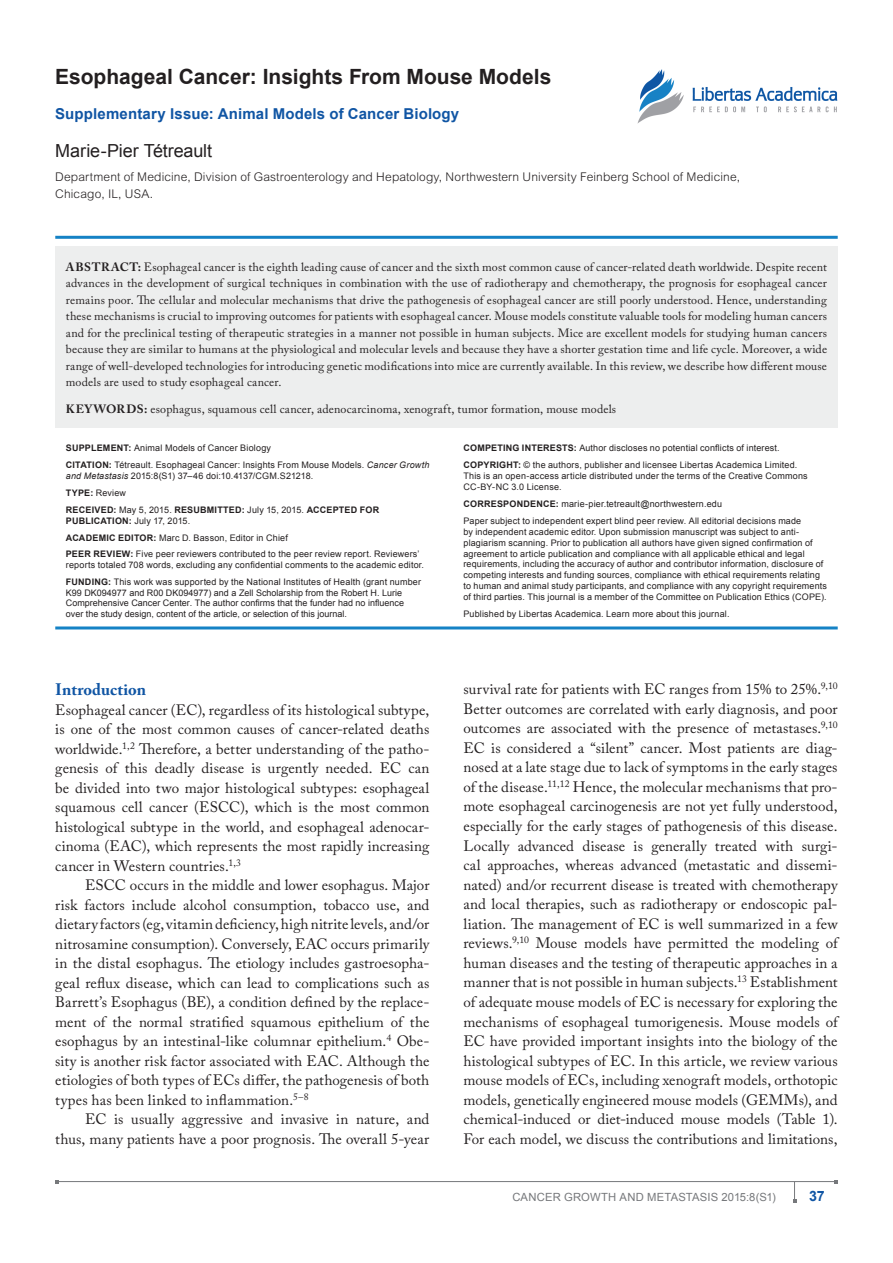
<style>
.page{position:relative;width:893px;height:1263px;background:#fff}
.page>*{position:absolute;margin:0;border:0;box-sizing:border-box;transform-origin:0 0}
.ArticleTitle{font:700 21px "Arial";color:#231f20}
.AuthorName{font:18px "Arial";letter-spacing:-.01em;color:#231f20}
.Heading1{font:700 16.5px "Adobe Caslon Pro";color:#1055a4}
.BodyText{font:15px/19.5px "Adobe Caslon Pro";letter-spacing:.005em;color:#231f20;text-align:justify}
.BodyText_First{font:15px/19.5px "Adobe Caslon Pro";letter-spacing:.005em;color:#231f20;text-align:justify}
.SupplemetTitle{font:700 15px "Arial";letter-spacing:.01em;color:#1055a4}
.RunningFooter-Folio{font:700 14.25px "Arial";color:#1055a4}
.t1{font:12px/16.5px "Adobe Caslon Pro";letter-spacing:.015em;color:#231f20;text-align:justify}
.AuthorAffiliation{font:300 12px/16.5px "Arial MT Std";letter-spacing:.01em;color:#231f20}
.RunningFooter{font:11.25px "Arial";letter-spacing:.015em;color:#76787b}
.t2{font:9px/10.8px "Arial";letter-spacing:.015em;color:#231f20}
.s1{font-weight:700}
.s2{font-style:italic}
</style>
<div class="page">
<hr style="left:57px;top:1181px;width:779px;height:1px;background:#76787b">
<svg style="left:793px;top:1182px;width:3px;height:20px"></svg>
<img style="left:637px;top:69px;width:201px;height:55px">
<hr style="left:55px;top:236px;width:783px;height:3px;background:#1582c5">
<hr style="left:55px;top:626px;width:783px;height:3px;background:#1582c5">
<div style="left:55px;top:247px;width:783px;height:181px;background:#edeeee"></div>
<p class="ArticleTitle" style="left:55px;top:63px;width:498px">Esophageal Cancer: Insights From Mouse Models</p>
<p class="SupplemetTitle" style="left:55px;top:104px;width:405px">Supplementary Issue: Animal Models of Cancer Biology</p>
<p class="AuthorName" style="left:55px;top:139px;width:158px">Marie-Pier Tétreault</p>
<p class="AuthorAffiliation" style="left:55px;top:169px;width:686px">Department of Medicine, Division of Gastroenterology and Hepatology, Northwestern University Feinberg School of Medicine,<br>Chicago, IL, USA.</p>
<p class="t1" style="left:66px;top:258px;width:763px"><span class="s1">ABSTRACT:</span> Esophageal cancer is the eighth leading cause of cancer and the sixth most common cause of cancer-related death worldwide. Despite recent advances in the development of surgical techniques in combination with the use of radiotherapy and chemotherapy, the prognosis for esophageal cancer remains poor. The cellular and molecular mechanisms that drive the pathogenesis of esophageal cancer are still poorly understood. Hence, understanding these mechanisms is crucial to improving outcomes for patients with esophageal cancer. Mouse models constitute valuable tools for modeling human cancers and for the preclinical testing of therapeutic strategies in a manner not possible in human subjects. Mice are excellent models for studying human cancers because they are similar to humans at the physiological and molecular levels and because they have a shorter gestation time and life cycle. Moreover, a wide range of well-developed technologies for introducing genetic modifications into mice are currently available. In this review, we describe how different mouse models are used to study esophageal cancer.</p>
<p class="t1" style="left:66px;top:401px;width:552px"><span class="s1">KEYWORDS:</span> esophagus, squamous cell cancer, adenocarcinoma, xenograft, tumor formation, mouse models</p>
<p class="t2" style="left:66px;top:440px;width:365px;line-height:17px"><span class="s1">SUPPLEMENT:</span> Animal Models of Cancer Biology<br><span class="s1">CITATION:</span> Tétreault. Esophageal Cancer: I nsights From Mouse Models. <span class="s2">Cancer Growth</span></p>
<p class="t2" style="left:66px;top:467px;width:315px;line-height:17px"><span class="s2">and Metastasis</span> 2015:8(S1) 37–46 doi:10.4137/CGM.S21218.<br><span class="s1">TYPE:</span> Review<br><span class="s1">RECEIVED:</span> May 5, 2015. <span class="s1">RESUBMITTED:</span> July 15, 2015. <span class="s1">ACCEPTED FOR</span></p>
<p class="t2" style="left:66px;top:512px;width:355px;line-height:17px"><span class="s1">PUBLICATION:</span> July 17, 2015.<br><span class="s1">ACADEMIC EDITOR:</span> Marc D. Basson, Editor in Chief<br><span class="s1">PEER REVIEW:</span> Five peer reviewers contributed to the peer review report. Reviewers’</p>
<p class="t2" style="left:66px;top:556px;width:360px;line-height:17px">reports totaled 708 words, excluding any confidential comments to the academic editor.<br><span class="s1">FUNDING:</span> this work was supported by the national institutes of health (grant number</p>
<p class="t2" style="left:66px;top:587px;width:340px">K99 dK094977 and r00 dK094977) and a Zell scholarship from the robert h. Lurie<br>Comprehensive Cancer Center. The author confirms that the funder had no influence over the study design, content of the article, or selection of this journal.</p>
<p class="t2" style="left:463px;top:440px;width:335px;line-height:17.1px"><span class="s1">COMPETING INTERESTS:</span> Author discloses no potential conflicts of interest.<br><span class="s1">COPYRIGHT:</span> © the authors, publisher and licensee Libertas Academica Limited.</p>
<p class="t2" style="left:463px;top:471px;width:346px">This is an open-access article distributed under the terms of the Creative Commons<br>CC-BY-N C 3.0 License.</p>
<p class="t2" style="left:463px;top:495px;width:339px;line-height:17.1px"><span class="s1">CORRESPONDENCE:</span> marie-pier.tetreault@northwestern.edu<br>Paper subject to independent expert blind peer review. All editorial decisions made</p>
<p class="t2" style="left:463px;top:527px;width:365px">by independent academic editor. Upon submission manuscript was subject to anti&shy;plagiarism scanning. Prior to publication all authors have given signed confirmation of agreement to article publication and compliance with all applicable ethical and legal requirements, including the accuracy of author and contributor information, disclosure of competing interests and funding sources, compliance with ethical requirements relating to human and animal study participants, and compliance with any copyright requirements of third parties. This journal is a member of the Committee on Publication Ethics (COPE).</p>
<p class="t2" style="left:463px;top:608px;width:268px">Published by Libertas Academica. Learn more about this journal.</p>
<p class="Heading1" style="left:55px;top:680px;width:92px">Introduction</p>
<p class="BodyText_First" style="left:55px;top:700px;width:376px">Esophageal cancer (EC), regardless of its histological subtype, is one of the most common causes of cancer-related deaths worldwide.<sup>1,2</sup> Therefore, a better understanding of the patho&shy;genesis of this deadly disease is urgently needed. EC can be divided into two major histological subtypes: esophageal squamous cell cancer (ESCC), which is the most common histological subtype in the world, and esophageal adenocar&shy;cinoma (EAC), which represents the most rapidly increasing cancer in Western countries.<sup>1,3</sup></p>
<p class="BodyText" style="left:55px;top:875px;width:376px;text-indent:30px">ESCC occurs in the middle and lower esophagus. Major risk factors include alcohol consumption, tobacco use, and dietary factors (eg, vitamin deficiency, high nitrite levels, and/or nitrosamine consumption). Conversely, EAC occurs primarily in the distal esophagus. The etiology includes gastroesopha&shy;geal reflux disease, which can lead to complications such as Barrett’s Esophagus (BE), a condition defined by the replace&shy;ment of the normal stratified squamous epithelium of the esophagus by an intestinal-like columnar epithelium.<sup>4</sup> Obe&shy;sity is another risk factor associated with EAC. Although the etiologies of both types of ECs differ, the pathogenesis of both types has been linked to inflammation.<sup>5–8</sup></p>
<p class="BodyText" style="left:55px;top:1109px;width:376px;text-align:right">EC is usually aggressive and invasive in nature, and thus, many patients have a poor prognosis. The overall 5-year</p>
<p class="BodyText" style="left:463px;top:679px;width:376px">survival rate for patients with EC ranges from 15% to 25%.<sup>9,10<br></sup>Better outcomes are correlated with early diagnosis, and poor outcomes are associated with the presence of metastases.<sup>9,10<br></sup>EC is considered a “silent” cancer. Most patients are diag&shy;nosed at a late stage due to lack of symptoms in the early stages of the disease.<sup>11,12</sup> Hence, the molecular mechanisms that pro&shy;mote esophageal carcinogenesis are not yet fully understood, especially for the early stages of pathogenesis of this disease.<br>Locally advanced disease is generally treated with surgi&shy;cal approaches, whereas advanced (metastatic and dissemi&shy;nated) and/or recurrent disease is treated with chemotherapy and local therapies, such as radiotherapy or endoscopic pal&shy;liation. The management of EC is well summarized in a few reviews.<sup>9,10</sup> Mouse models have permitted the modeling of human diseases and the testing of therapeutic approaches in a manner that is not possible in human subjects.<sup>13</sup> Establishment of adequate mouse models of EC is necessary for exploring the mechanisms of esophageal tumorigenesis. Mouse models of EC have provided important insights into the biology of the histological subtypes of EC. In this article, we review various mouse models of ECs, including xenograft models, orthotopic models, genetically engineered mouse models (GEMMs), and chemical-induced or diet-induced mouse models (Table 1).<br>For each model, we discuss the contributions and limitations,</p>
<p class="RunningFooter" style="left:512px;top:1189px;width:265px">Cancer Growth and Metastasis 2015:8(S1)</p>
<p class="RunningFooter-Folio" style="left:809px;top:1186px;width:17px">37</p>
</div>
